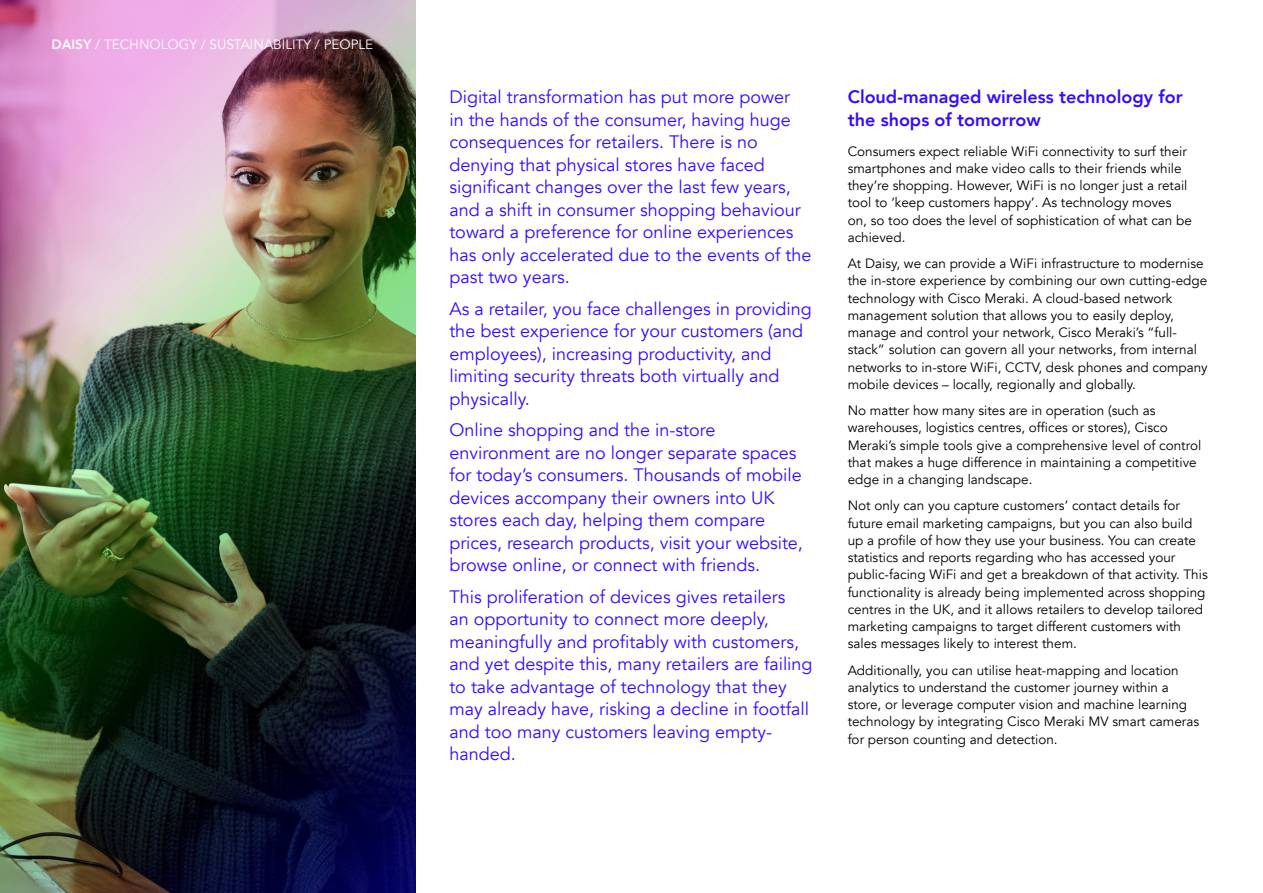
<style>
.page{position:relative;width:1263px;height:893px;background:#fff}
.page>*{position:absolute;margin:0;border:0;box-sizing:border-box;transform-origin:0 0}
.Main_body_copy{font:18px/22.5px "Avenir";color:#310dff}
.Heading{font:800 18px/22.5px "Avenir";color:#310dff}
.Main_body_copy-2{font:13.5px/17.2px "Avenir";color:#000}
.t1{font:13.5px "Avenir";color:#fff}
.s1{font-weight:800}
</style>
<div class="page">
<img style="left:0;top:0;width:415px;height:893px">
<p class="t1" style="left:52px;top:36px;width:323px"><span class="s1">DAISY</span> / TECHNOLOGY / SUSTAINABILITY / PEOPLE</p>
<p class="Main_body_copy" style="left:449px;top:86px;width:364px">Digital transformation has put more power<br>in the hands of the consumer, having huge consequences for retailers. There is no denying that physical stores have faced significant changes over the last few years, and a shift in consumer shopping behaviour toward a preference for online experiences has only accelerated due to the events of the past two years.</p>
<p class="Main_body_copy" style="left:449px;top:297px;width:364px">As a retailer, you face challenges in providing the best experience for your customers (and employees), increasing productivity, and limiting security threats both virtually and physically.</p>
<p class="Main_body_copy" style="left:449px;top:419px;width:355px">Online shopping and the in-store environment are no longer separate spaces for today’s consumers. Thousands of mobile devices accompany their owners into UK stores each day, helping them compare prices, research products, visit your website, browse online, or connect with friends.</p>
<p class="Main_body_copy" style="left:449px;top:585px;width:365px">This proliferation of devices gives retailers<br>an opportunity to connect more deeply, meaningfully and profitably with customers, and yet despite this, many retailers are failing to take advantage of technology that they may already have, risking a decline in footfall and too many customers leaving empty&shy;handed.</p>
<p class="Heading" style="left:848px;top:86px;width:336px">Cloud-managed wireless technology for the shops of tomorrow</p>
<p class="Main_body_copy-2" style="left:848px;top:143px;width:346px">Consumers expect reliable WiFi connectivity to surf their smartphones and make video calls to their friends while they’re shopping. However, WiFi is no longer just a retail tool to ‘keep customers happy’. As technology moves on, so too does the level of sophistication of what can be achieved.</p>
<p class="Main_body_copy-2" style="left:848px;top:255px;width:362px">At Daisy, we can provide a WiFi infrastructure to modernise the in-store experience by combining our own cutting-edge technology with Cisco Meraki. A cloud-based network management solution that allows you to easily deploy, manage and control your network, Cisco Meraki’s “full&shy;stack” solution can govern all your networks, from internal networks to in-store WiFi, CCTV, desk phones and company mobile devices – locally, regionally and globally.</p>
<p class="Main_body_copy-2" style="left:848px;top:402px;width:355px">No matter how many sites are in operation (such as warehouses, logistics centres, offices or stores), Cisco Meraki’s simple tools give a comprehensive level of control that makes a huge difference in maintaining a competitive edge in a changing landscape.</p>
<p class="Main_body_copy-2" style="left:848px;top:497px;width:362px">Not only can you capture customers’ contact details for future email marketing campaigns, but you can also build up a profile of how they use your business. You can create statistics and reports regarding who has accessed your public-facing WiFi and get a breakdown of that activity. This functionality is already being implemented across shopping centres in the UK, and it allows retailers to develop tailored marketing campaigns to target different customers with sales messages likely to interest them.</p>
<p class="Main_body_copy-2" style="left:848px;top:662px;width:353px">Additionally, you can utilise heat-mapping and location analytics to understand the customer journey within a store, or leverage computer vision and machine learning technology by integrating Cisco Meraki MV smart cameras for person counting and detection.</p>
</div>
